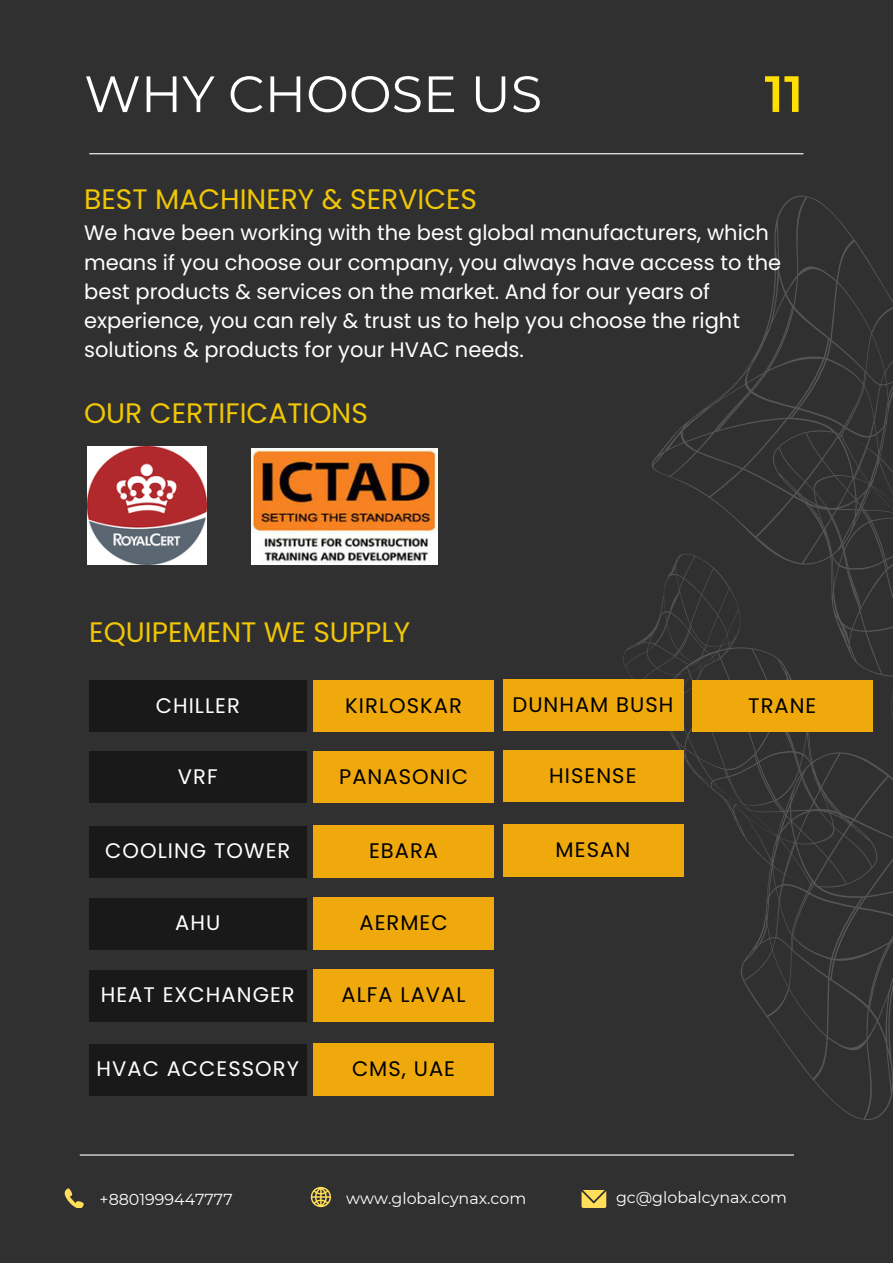
<style>
.page{position:relative;width:893px;height:1264px;background:#fff}
.page>*{position:absolute;margin:0;border:0;box-sizing:border-box;transform-origin:0 0}
.t1{font:51px "Montserrat";color:#fff}
.t2{font:600 51px "Montserrat";color:#ffde04}
.t3{font:28.2px "Poppins";color:#f0c606}
.t4{font:21px/29.2px "Poppins";color:#fff}
.t5{font:21px "Poppins";letter-spacing:.05em;color:#000}
.t6{font:21px "Poppins";letter-spacing:.05em;color:#fff}
.t7{font:15.9px "Montserrat";color:#fff}
</style>
<div class="page">
<div style="left:0;top:0;width:892px;height:1262px;background:#303030"></div>
<hr style="left:89px;top:153px;width:714px;height:1px;background:#fff">
<svg style="left:623px;top:583px;width:103px;height:96px"></svg>
<svg style="left:635px;top:634px;width:238px;height:243px"></svg>
<svg style="left:717px;top:738px;width:175px;height:382px"></svg>
<hr style="left:80px;top:1154px;width:713px;height:1px;background:#fff">
<svg style="left:311px;top:1186px;width:20px;height:21px"></svg>
<svg style="left:65px;top:1188px;width:19px;height:19px"></svg>
<svg style="left:581px;top:1190px;width:25px;height:17px"></svg>
<svg style="left:876px;top:700px;width:16px;height:86px"></svg>
<svg style="left:726px;top:583px;width:166px;height:111px"></svg>
<svg style="left:652px;top:195px;width:240px;height:388px"></svg>
<img style="left:252px;top:448px;width:185px;height:116px">
<img style="left:88px;top:447px;width:118px;height:118px">
<div style="left:89px;top:680px;width:217px;height:52px;background:#191919"></div>
<div style="left:313px;top:680px;width:180px;height:52px;background:#efa90c"></div>
<div style="left:502px;top:679px;width:181px;height:51px;background:#efa90c"></div>
<div style="left:692px;top:680px;width:180px;height:52px;background:#efa90c"></div>
<div style="left:89px;top:751px;width:217px;height:52px;background:#191919"></div>
<div style="left:313px;top:751px;width:180px;height:52px;background:#efa90c"></div>
<div style="left:502px;top:750px;width:181px;height:51px;background:#efa90c"></div>
<div style="left:89px;top:825px;width:217px;height:52px;background:#191919"></div>
<div style="left:313px;top:825px;width:180px;height:52px;background:#efa90c"></div>
<div style="left:502px;top:824px;width:181px;height:52px;background:#efa90c"></div>
<div style="left:89px;top:897px;width:217px;height:52px;background:#191919"></div>
<div style="left:313px;top:897px;width:180px;height:52px;background:#efa90c"></div>
<div style="left:89px;top:969px;width:217px;height:52px;background:#191919"></div>
<div style="left:313px;top:969px;width:180px;height:52px;background:#efa90c"></div>
<div style="left:89px;top:1043px;width:217px;height:52px;background:#191919"></div>
<div style="left:313px;top:1043px;width:180px;height:52px;background:#efa90c"></div>
<h1 class="t1" style="left:84px;top:63px;width:459px">WHY CHOOSE US</h1>
<h1 class="t2" style="left:764px;top:63px;width:40px">11</h1>
<h2 class="t3" style="left:84px;top:179px;width:394px">BEST MACHINERY &amp; SERVICES</h2>
<p class="t4" style="left:84px;top:218px;width:698px">We have been working with the best global manufacturers, which means if you choose our company, you always have access to the best products &amp; services on the market. And for our years of experience, you can rely &amp; trust us to help you choose the right solutions &amp; products for your HVAC needs.</p>
<h2 class="t3" style="left:84px;top:393px;width:285px">OUR CERTIFICATIONS</h2>
<h2 class="t3" style="left:89px;top:612px;width:322px">EQUIPEMENT WE SUPPLY</h2>
<p class="t6" style="left:156px;top:690px;width:86px">CHILLER</p>
<p class="t5" style="left:345px;top:690px;width:118px">KIRLOSKAR</p>
<p class="t5" style="left:512px;top:689px;width:162px">DUNHAM BUSH</p>
<p class="t5" style="left:748px;top:690px;width:70px">TRANE</p>
<p class="t4" style="left:178px;top:761px;width:41px">VRF</p>
<p class="t5" style="left:339px;top:761px;width:130px">PANASONIC</p>
<p class="t5" style="left:549px;top:760px;width:89px">HISENSE</p>
<p class="t6" style="left:105px;top:836px;width:187px">COOLING TOWER</p>
<p class="t5" style="left:369px;top:836px;width:71px">EBARA</p>
<p class="t5" style="left:555px;top:834px;width:76px">MESAN</p>
<p class="t4" style="left:175px;top:908px;width:47px">AHU</p>
<p class="t5" style="left:359px;top:908px;width:90px">AERMEC</p>
<p class="t6" style="left:101px;top:980px;width:195px">HEAT EXCHANGER</p>
<p class="t5" style="left:341px;top:980px;width:125px">ALFA LAVAL</p>
<p class="t6" style="left:97px;top:1054px;width:204px">HVAC ACCESSORY</p>
<p class="t5" style="left:352px;top:1054px;width:105px">CMS, UAE</p>
<p class="t7" style="left:100px;top:1189px;width:135px">+8801999447777</p>
<p class="t7" style="left:346px;top:1188px;width:182px">www.globalcynax.com</p>
<p class="t7" style="left:616px;top:1187px;width:173px">gc@globalcynax.com</p>
</div>
